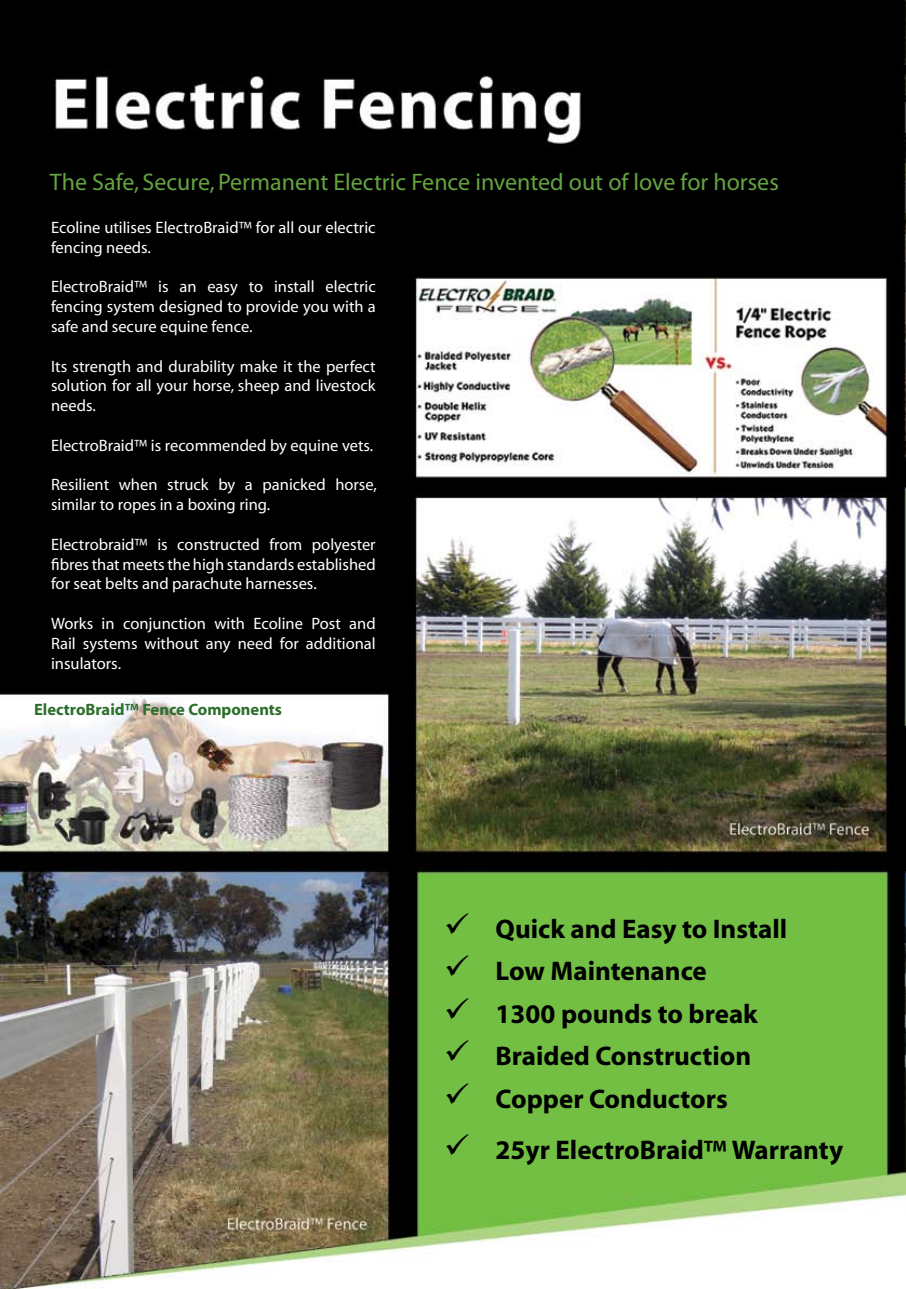
<style>
.page{position:relative;width:906px;height:1289px;background:#fff}
.page>*{position:absolute;margin:0;border:0;box-sizing:border-box;transform-origin:0 0}
.t1{font:700 27px "Myriad";color:#000}
.t2{font:24px "Myriad";color:#64a440}
.t3{font:16.5px/19.8px "Myriad";color:#fff;text-align:justify}
.t4{font:700 16.5px "Myriad";color:#2c6f2c}
</style>
<div class="page">
<img style="left:0;top:0;width:906px;height:1288px">
<h2 class="t2" style="left:50px;top:170px;width:730px">The Safe, Secure, Permanent Electric Fence invented out of love for horses</h2>
<p class="t3" style="left:51px;top:218px;width:326px">Ecoline utilises ElectroBraid™ for all our electric fencing needs.</p>
<p class="t3" style="left:51px;top:277px;width:326px">ElectroBraid™ is an easy to install electric fencing system designed to provide you with a safe and secure equine fence.</p>
<p class="t3" style="left:51px;top:357px;width:326px">Its strength and durability make it the perfect solution for all your horse, sheep and livestock needs.</p>
<p class="t3" style="left:51px;top:436px;width:324px">ElectroBraid™ is recommended by equine vets.</p>
<p class="t3" style="left:51px;top:475px;width:327px">Resilient when struck by a panicked horse, similar to ropes in a boxing ring.</p>
<p class="t3" style="left:51px;top:535px;width:326px">Electrobraid™ is constructed from polyester fibres that meets the high standards established for seat belts and parachute harnesses.</p>
<p class="t3" style="left:51px;top:614px;width:326px">Works in conjunction with Ecoline Post and Rail systems without any need for additional insulators.</p>
<p class="t4" style="left:34px;top:701px;width:250px">ElectroBraid™ Fence Components</p>
<h1 class="t1" style="left:444px;top:914px;width:344px">✓ Quick and Easy to Install</h1>
<h1 class="t1" style="left:444px;top:957px;width:264px">✓ Low Maintenance</h1>
<h1 class="t1" style="left:444px;top:999px;width:315px">✓ 1300 pounds to break</h1>
<h1 class="t1" style="left:444px;top:1042px;width:309px">✓ Braided Construction</h1>
<h1 class="t1" style="left:444px;top:1084px;width:285px">✓ Copper Conductors</h1>
<h1 class="t1" style="left:444px;top:1136px;width:400px">✓ 25yr ElectroBraid™ Warranty</h1>
</div>
